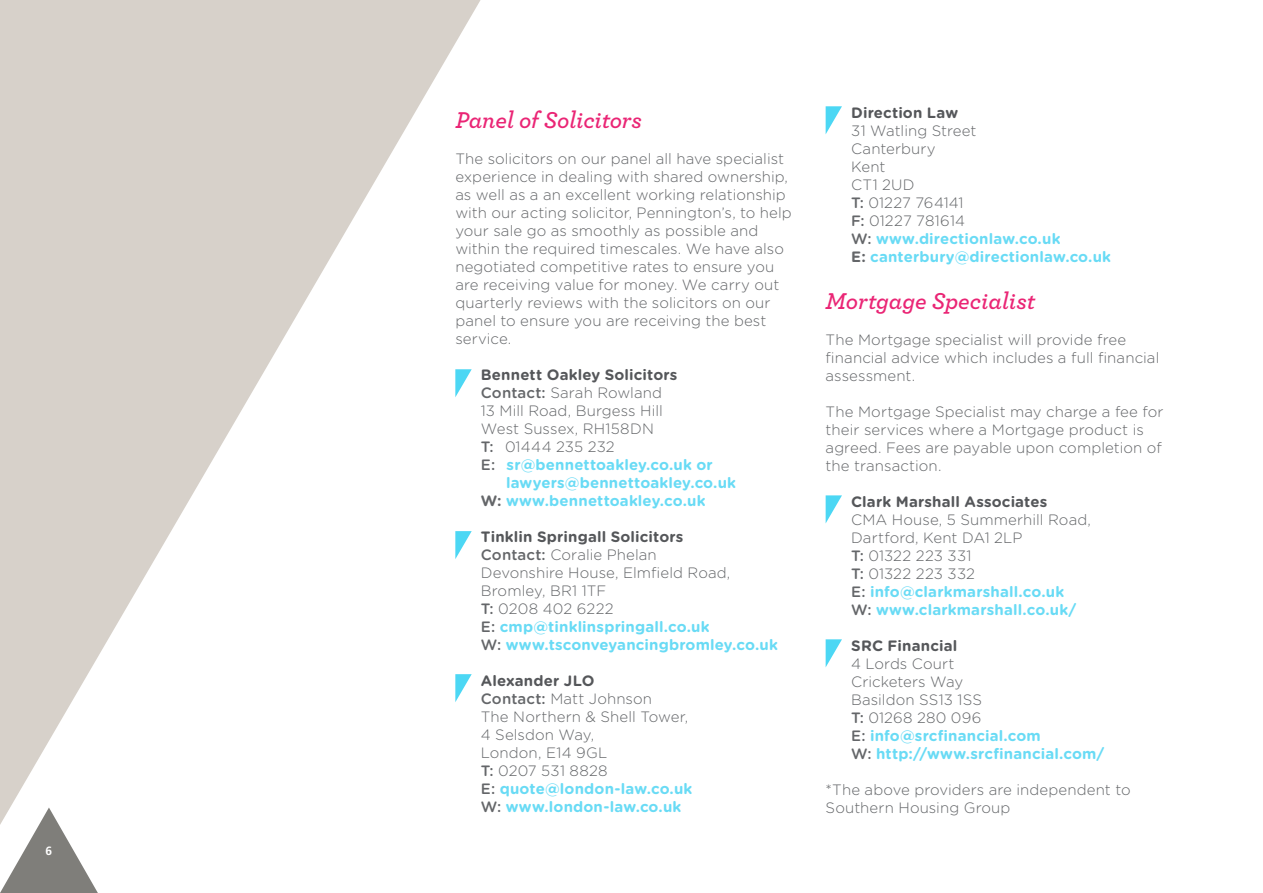
<style>
.page{position:relative;width:1263px;height:893px;background:#fff}
.page>*{position:absolute;margin:0;border:0;box-sizing:border-box;transform-origin:0 0}
.SHG_Bullet_points_2N{font:italic 600 24px "Archer";letter-spacing:-.005em;color:#ea2575}
.SHG_Bullet_points_2N-2{font:300 15px/18px "Gotham Rounded";letter-spacing:.005em;color:#646669}
.SHG_Bullet_points_2N-3{font:700 15px "Gotham Rounded";letter-spacing:.01em;color:#69dbf5}
.SHG_Bullet_points_2N-4{font:700 15px "Gotham Rounded";letter-spacing:.01em;color:#55575a}
.t1{font:700 12px "Frutiger LT Std";color:#fff}
.s1{font-weight:500}
.s2{font-weight:500;color:#646669}
.s3{color:#646669}
</style>
<div class="page">
<svg style="left:0;top:0;width:480px;height:807px;fill:#d7d1ca"></svg>
<svg style="left:0;top:807px;width:98px;height:86px"></svg>
<svg style="left:826px;top:639px;width:16px;height:28px"></svg>
<svg style="left:826px;top:495px;width:16px;height:28px"></svg>
<svg style="left:455px;top:674px;width:17px;height:28px"></svg>
<svg style="left:455px;top:369px;width:17px;height:28px"></svg>
<svg style="left:455px;top:531px;width:17px;height:28px"></svg>
<svg style="left:826px;top:106px;width:16px;height:28px"></svg>
<p class="t1" style="left:46px;top:843px;width:8px">6</p>
<p class="SHG_Bullet_points_2N" style="left:455px;top:102px;width:188px">Panel of Solicitors</p>
<p class="SHG_Bullet_points_2N-2" style="left:455px;top:149px;width:338px">The solicitors on our panel all have specialist experience in dealing with shared ownership, as well as a an excellent working relationship with our acting solicitor, Pennington’s, to help your sale go as smoothly as possible and within the required timescales. We have also negotiated competitive rates to ensure you are receiving value for money. We carry out quarterly reviews with the solicitors on our</p>
<p class="SHG_Bullet_points_2N-2" style="left:455px;top:311px;width:313px">panel to ensure you are receiving the best service.</p>
<p class="SHG_Bullet_points_2N-4" style="left:481px;top:364px;width:198px">Bennett Oakley Solicitors</p>
<p class="SHG_Bullet_points_2N-2" style="left:481px;top:383px;width:183px"><span class="s1">Contact:</span> Sarah Rowland</p>
<p class="SHG_Bullet_points_2N-2" style="left:481px;top:401px;width:184px">13 Mill Road, Burgess Hill</p>
<p class="SHG_Bullet_points_2N-2" style="left:481px;top:419px;width:175px">West Sussex, RH158DN</p>
<p class="SHG_Bullet_points_2N-2" style="left:481px;top:437px;width:135px"><span class="s1">T:</span> 01444 235 232</p>
<p class="SHG_Bullet_points_2N-3" style="left:481px;top:454px;width:233px"><span class="s2">E:</span> sr@bennettoakley.co.uk or</p>
<p class="SHG_Bullet_points_2N-3" style="left:506px;top:472px;width:231px">lawyers@bennettoakley.co.uk</p>
<p class="SHG_Bullet_points_2N-3" style="left:481px;top:490px;width:226px"><span class="s3">W:</span> www.bennettoakley.co.uk</p>
<p class="SHG_Bullet_points_2N-4" style="left:481px;top:526px;width:204px">Tinklin Springall Solicitors</p>
<p class="SHG_Bullet_points_2N-2" style="left:481px;top:545px;width:177px"><span class="s1">Contact:</span> Coralie Phelan</p>
<p class="SHG_Bullet_points_2N-2" style="left:481px;top:563px;width:251px">Devonshire House, Elmfield Road,</p>
<p class="SHG_Bullet_points_2N-2" style="left:481px;top:581px;width:127px">Bromley, BR1 1TF</p>
<p class="SHG_Bullet_points_2N-2" style="left:481px;top:599px;width:134px"><span class="s1">T:</span> 0208 402 6222</p>
<p class="SHG_Bullet_points_2N-3" style="left:481px;top:616px;width:230px"><span class="s2">E:</span> cmp@tinklinspringall.co.uk</p>
<p class="SHG_Bullet_points_2N-3" style="left:481px;top:634px;width:298px"><span class="s2">W:</span> www.tsconveyancingbromley.co.uk</p>
<p class="SHG_Bullet_points_2N-4" style="left:481px;top:670px;width:115px">Alexander JLO</p>
<p class="SHG_Bullet_points_2N-2" style="left:481px;top:689px;width:173px"><span class="s1">Contact:</span> Matt Johnson</p>
<p class="SHG_Bullet_points_2N-2" style="left:481px;top:707px;width:209px">The Northern &amp; Shell Tower,</p>
<p class="SHG_Bullet_points_2N-2" style="left:481px;top:725px;width:115px">4 Selsdon Way,</p>
<p class="SHG_Bullet_points_2N-2" style="left:481px;top:743px;width:128px">London, E14 9GL</p>
<p class="SHG_Bullet_points_2N-2" style="left:481px;top:761px;width:128px"><span class="s1">T:</span> 0207 531 8828</p>
<p class="SHG_Bullet_points_2N-3" style="left:481px;top:778px;width:213px"><span class="s2">E:</span> quote@london-law.co.uk</p>
<p class="SHG_Bullet_points_2N-3" style="left:481px;top:796px;width:202px"><span class="s2">W:</span> www.london-law.co.uk</p>
<p class="SHG_Bullet_points_2N-4" style="left:851px;top:102px;width:108px">Direction Law</p>
<p class="SHG_Bullet_points_2N-2" style="left:851px;top:121px;width:127px">31 Watling Street</p>
<p class="SHG_Bullet_points_2N-2" style="left:851px;top:139px;width:86px">Canterbury</p>
<p class="SHG_Bullet_points_2N-2" style="left:851px;top:157px;width:36px">Kent</p>
<p class="SHG_Bullet_points_2N-2" style="left:851px;top:175px;width:65px">CT1 2UD</p>
<p class="SHG_Bullet_points_2N-2" style="left:851px;top:193px;width:114px"><span class="s1">T:</span> 01227 764141</p>
<p class="SHG_Bullet_points_2N-2" style="left:851px;top:211px;width:115px"><span class="s1">F:</span> 01227 781614</p>
<p class="SHG_Bullet_points_2N-3" style="left:851px;top:228px;width:211px"><span class="s2">W:</span> www.directionlaw.co.uk</p>
<p class="SHG_Bullet_points_2N-3" style="left:851px;top:246px;width:261px"><span class="s3">E:</span> canterbury@directionlaw.co.uk</p>
<p class="SHG_Bullet_points_2N" style="left:826px;top:283px;width:211px">Mortgage Specialist</p>
<p class="SHG_Bullet_points_2N-2" style="left:826px;top:330px;width:335px">The Mortgage specialist will provide free financial advice which includes a full financial assessment.</p>
<p class="SHG_Bullet_points_2N-2" style="left:826px;top:402px;width:339px">The Mortgage Specialist may charge a fee for their services where a Mortgage product is agreed. Fees are payable upon completion of the transaction.</p>
<p class="SHG_Bullet_points_2N-4" style="left:851px;top:491px;width:198px">Clark Marshall Associates</p>
<p class="SHG_Bullet_points_2N-2" style="left:851px;top:510px;width:241px">CMA House, 5 Summerhill Road,</p>
<p class="SHG_Bullet_points_2N-2" style="left:851px;top:528px;width:173px">Dartford, Kent DA1 2LP</p>
<p class="SHG_Bullet_points_2N-2" style="left:851px;top:546px;width:122px"><span class="s1">T:</span> 01322 223 331</p>
<p class="SHG_Bullet_points_2N-2" style="left:851px;top:564px;width:125px"><span class="s1">T:</span> 01322 223 332</p>
<p class="SHG_Bullet_points_2N-3" style="left:851px;top:581px;width:214px"><span class="s2">E:</span> info@clarkmarshall.co.uk</p>
<p class="SHG_Bullet_points_2N-3" style="left:851px;top:599px;width:227px"><span class="s2">W:</span> www.clarkmarshall.co.uk/</p>
<p class="SHG_Bullet_points_2N-4" style="left:851px;top:635px;width:108px">SRC Financial</p>
<p class="SHG_Bullet_points_2N-2" style="left:851px;top:654px;width:105px">4 Lords Court</p>
<p class="SHG_Bullet_points_2N-2" style="left:851px;top:672px;width:114px">Cricketers Way</p>
<p class="SHG_Bullet_points_2N-2" style="left:851px;top:690px;width:133px">Basildon SS13 1SS</p>
<p class="SHG_Bullet_points_2N-2" style="left:851px;top:708px;width:132px"><span class="s1">T:</span> 01268 280 096</p>
<p class="SHG_Bullet_points_2N-3" style="left:851px;top:725px;width:191px"><span class="s2">E:</span> info@srcfinancial.com</p>
<p class="SHG_Bullet_points_2N-3" style="left:851px;top:743px;width:255px"><span class="s2">W:</span> http://www.srcfinancial.com/</p>
<p class="SHG_Bullet_points_2N-2" style="left:826px;top:780px;width:306px">*The above providers are independent to<br>Southern Housing Group</p>
</div>
